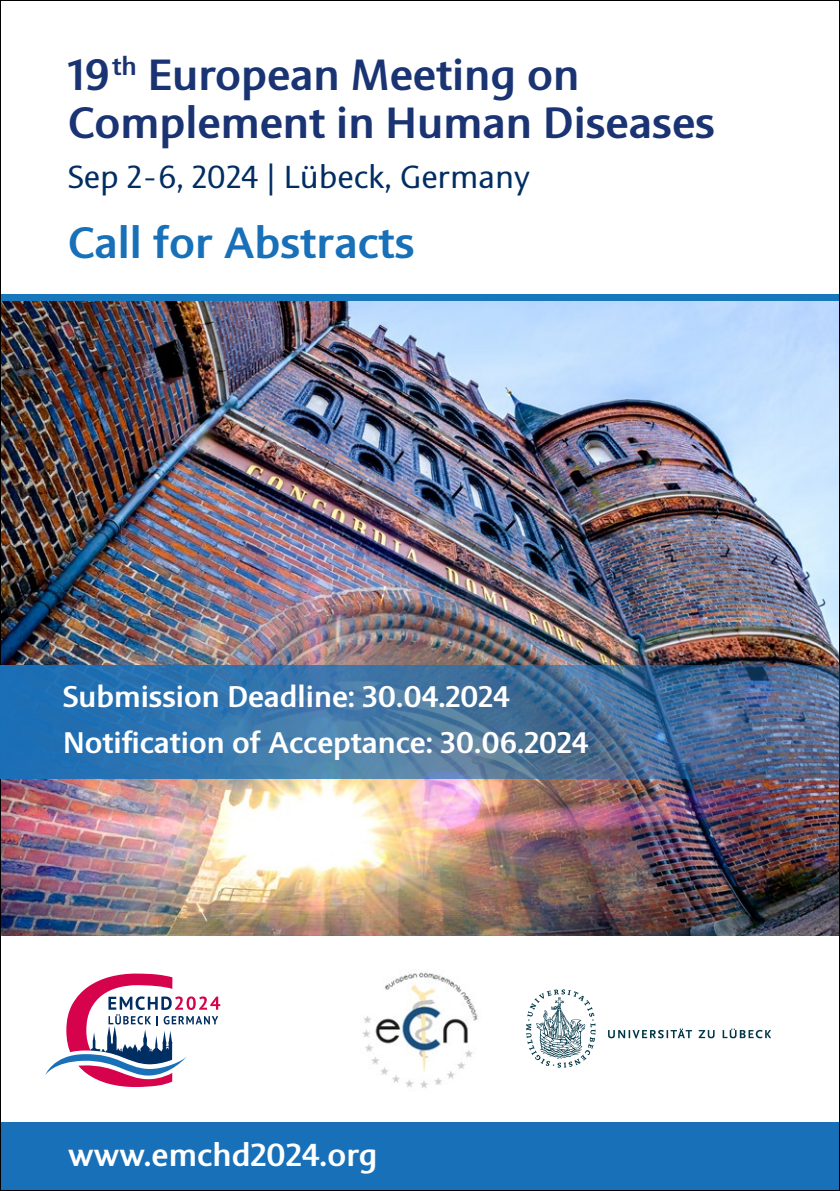
<style>
.page{position:relative;width:840px;height:1191px;background:#fff}
.page>*{position:absolute;margin:0;border:0;box-sizing:border-box;transform-origin:0 0}
.t1{font:500 44px/48px "Sinova Std";color:#1a3373}
.t2{font:500 44px "Sinova Std";color:#1770b8}
.t3{font:32px "Sinova Std";color:#002d62}
.t4{font:500 32px "Sinova Std";letter-spacing:.005em;color:#fff}
.t5{font:500 30px "Sinova Std";color:#fff}
</style>
<div class="page">
<img style="left:2px;top:301px;width:835px;height:634px">
<div style="left:0;top:1123px;width:839px;height:68px;background:#1770b8"></div>
<div style="left:0;top:295px;width:839px;height:6px;background:#1778bd"></div>
<svg style="left:526px;top:989px;width:69px;height:78px"></svg>
<svg style="left:608px;top:1028px;width:162px;height:10px"></svg>
<img style="left:362px;top:970px;width:116px;height:118px">
<svg style="left:45px;top:973px;width:175px;height:114px"></svg>
<svg style="left:0;top:665px;width:839px;height:113px;background:#4072a2"></svg>
<p class="t1" style="left:68px;top:51px;width:648px">19<sup>th</sup> European Meeting on<br>Complement in Human Diseases</p>
<p class="t3" style="left:68px;top:158px;width:463px">Sep 2-6, 2024 | Lübeck, Germany</p>
<p class="t2" style="left:68px;top:216px;width:348px">Call for Abstracts</p>
<p class="t5" style="left:63px;top:679px;width:448px">Submission Deadline: 30.04.2024</p>
<p class="t5" style="left:63px;top:724px;width:526px">Notification of Acceptance: 30.06.2024</p>
<p class="t4" style="left:68px;top:1136px;width:310px">www.emchd2024.org</p>
</div>
